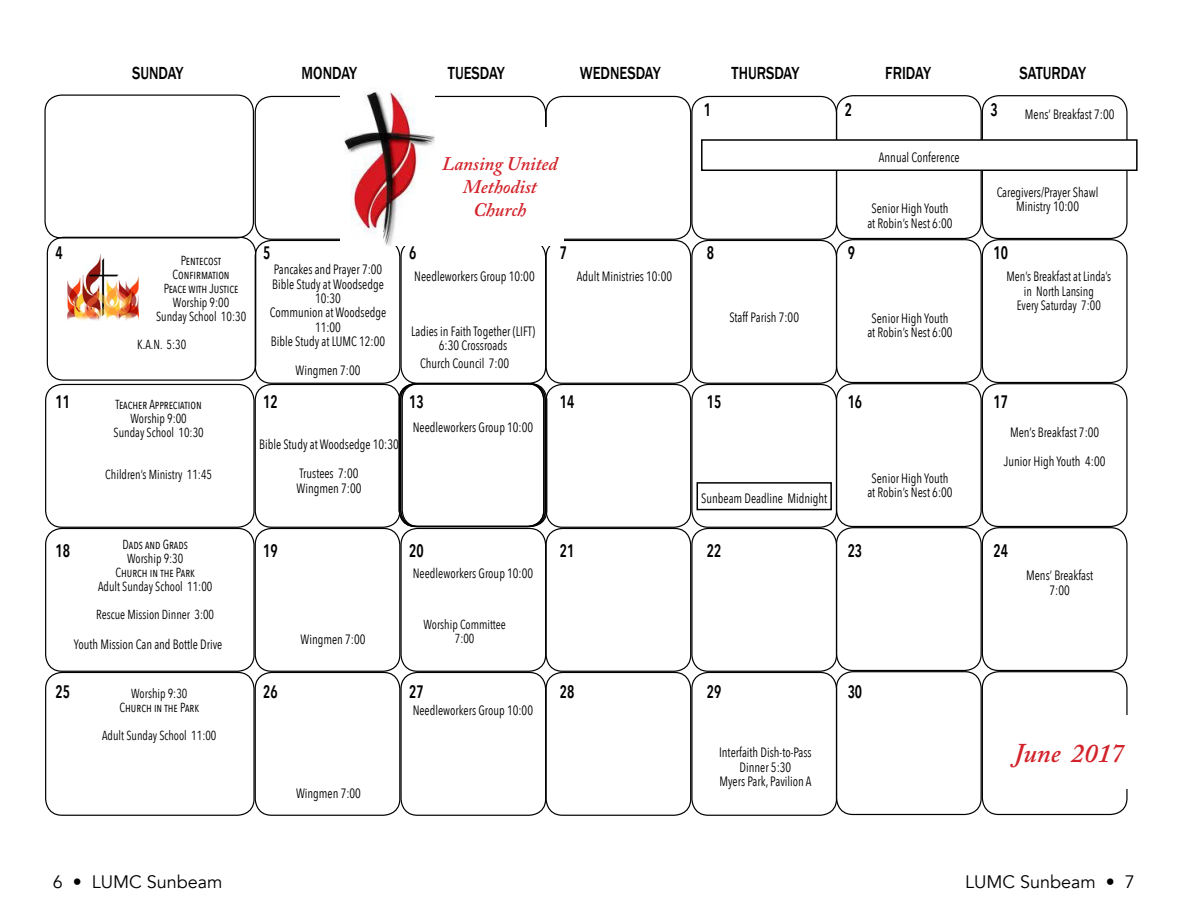
<style>
.page{position:relative;width:1188px;height:918px;background:#fff}
.page>*{position:absolute;margin:0;border:0;box-sizing:border-box;transform-origin:0 0}
.t1{font:italic 600 27px "Adobe Caslon Pro";color:#d2232a}
.t2{font:italic 600 19.2px/23px "Adobe Caslon Pro";color:#d2232a;text-align:center}
.t3{font:600 18px "Avenir Next Condensed";color:#000;scale:.81 1}
.t4{font:500 18px "Franklin Gothic";color:#000;scale:.81 1}
.t5{font:18px "Avenir";color:#000}
.t6{font:13.5px/14.4px "Avenir Next Condensed";color:#000;text-align:center;scale:.9 1}
.t7{font:13.5px/14.4px "Avenir Next Condensed";color:#000;text-align:center;scale:.87 1}
.t8{font:13.05px/14px "Avenir Next Condensed";color:#000;text-align:center;scale:.9 1}
</style>
<div class="page">
<div style="left:546px;top:672px;width:145px;height:144px;border:1px solid #000;border-radius:16px"></div>
<div style="left:691px;top:672px;width:146px;height:144px;border:1px solid #000;border-radius:16px"></div>
<div style="left:546px;top:528px;width:145px;height:144px;border:1px solid #000;border-radius:16px"></div>
<div style="left:691px;top:528px;width:146px;height:144px;border:1px solid #000;border-radius:16px"></div>
<div style="left:691px;top:384px;width:146px;height:144px;border:1px solid #000;border-radius:16px"></div>
<div style="left:546px;top:240px;width:145px;height:144px;border:1px solid #000;border-radius:16px"></div>
<div style="left:691px;top:240px;width:146px;height:144px;border:1px solid #000;border-radius:16px"></div>
<div style="left:546px;top:96px;width:145px;height:144px;border:1px solid #000;border-radius:16px"></div>
<div style="left:691px;top:96px;width:146px;height:144px;border:1px solid #000;border-radius:16px"></div>
<div style="left:836px;top:671px;width:146px;height:144px;border:1px solid #000;border-radius:16px"></div>
<div style="left:836px;top:527px;width:146px;height:144px;border:1px solid #000;border-radius:16px"></div>
<div style="left:836px;top:383px;width:146px;height:144px;border:1px solid #000;border-radius:16px"></div>
<div style="left:836px;top:239px;width:146px;height:144px;border:1px solid #000;border-radius:16px"></div>
<div style="left:836px;top:95px;width:146px;height:144px;border:1px solid #000;border-radius:16px"></div>
<div style="left:982px;top:671px;width:146px;height:144px;border:1px solid #000;border-radius:16px"></div>
<div style="left:982px;top:527px;width:146px;height:144px;border:1px solid #000;border-radius:16px"></div>
<div style="left:982px;top:383px;width:146px;height:144px;border:1px solid #000;border-radius:16px"></div>
<div style="left:982px;top:239px;width:146px;height:144px;border:1px solid #000;border-radius:16px"></div>
<div style="left:982px;top:95px;width:146px;height:144px;border:1px solid #000;border-radius:16px"></div>
<div style="left:45px;top:672px;width:210px;height:144px;border:1px solid #000;border-radius:16px"></div>
<div style="left:255px;top:672px;width:145px;height:144px;border:1px solid #000;border-radius:16px"></div>
<div style="left:400px;top:672px;width:146px;height:144px;border:1px solid #000;border-radius:16px"></div>
<div style="left:45px;top:528px;width:210px;height:144px;border:1px solid #000;border-radius:16px"></div>
<div style="left:255px;top:528px;width:145px;height:144px;border:1px solid #000;border-radius:16px"></div>
<div style="left:400px;top:528px;width:146px;height:144px;border:1px solid #000;border-radius:16px"></div>
<div style="left:45px;top:384px;width:210px;height:144px;border:1px solid #000;border-radius:16px"></div>
<div style="left:255px;top:384px;width:145px;height:144px;border:1px solid #000;border-radius:16px"></div>
<div style="left:399px;top:383px;width:145px;height:144px;border:1px solid #000;border-radius:16px"></div>
<div style="left:47px;top:237px;width:209px;height:144px;border:1px solid #000;border-radius:16px"></div>
<div style="left:255px;top:240px;width:145px;height:144px;border:1px solid #000;border-radius:16px"></div>
<div style="left:400px;top:240px;width:146px;height:144px;border:1px solid #000;border-radius:16px"></div>
<div style="left:44px;top:94px;width:210px;height:144px;border:1px solid #000;border-radius:16px"></div>
<div style="left:255px;top:96px;width:145px;height:144px;border:1px solid #000;border-radius:16px"></div>
<div style="left:546px;top:384px;width:145px;height:144px;border:1px solid #000;border-radius:16px"></div>
<img style="left:341px;top:91px;width:93px;height:155px">
<div style="left:435px;top:127px;width:129px;height:119px;background:#fff"></div>
<div style="left:1003px;top:715px;width:132px;height:73px;background:#fff"></div>
<div style="left:697px;top:482px;width:135px;height:28px;border:2px solid #000"></div>
<div style="left:702px;top:140px;width:435px;height:30px;background:#fff"></div>
<div style="left:701px;top:139px;width:437px;height:32px;border:2px solid #000"></div>
<img style="left:68px;top:255px;width:70px;height:65px">
<h3 class="t4" style="left:132px;top:61px;width:65px">SUNDAY</h3>
<h3 class="t4" style="left:302px;top:61px;width:70px">MONDAY</h3>
<h3 class="t4" style="left:448px;top:61px;width:72px">TUESDAY</h3>
<h3 class="t4" style="left:580px;top:61px;width:101px">WEDNESDAY</h3>
<h3 class="t4" style="left:732px;top:61px;width:85px">THURSDAY</h3>
<h3 class="t4" style="left:885px;top:61px;width:58px">FRIDAY</h3>
<h3 class="t4" style="left:1020px;top:61px;width:83px">SATURDAY</h3>
<h2 class="t2" style="left:442px;top:152px;width:117px">Lansing United<br>Methodist<br>Church</h2>
<h3 class="t3" style="left:704px;top:94px;width:10px">1</h3>
<h3 class="t3" style="left:845px;top:94px;width:11px">2</h3>
<h3 class="t3" style="left:991px;top:94px;width:10px">3</h3>
<p class="t6" style="left:879px;top:149px;width:91px">Annual Conference</p>
<p class="t6" style="left:1025px;top:106px;width:101px">Mens’ Breakfast 7:00</p>
<p class="t6" style="left:867px;top:201px;width:96px">Senior High Youth at Robin’s Nest 6:00</p>
<p class="t6" style="left:997px;top:184px;width:115px">Caregivers/Prayer Shawl<br>Ministry 10:00</p>
<h3 class="t3" style="left:56px;top:237px;width:11px">4</h3>
<h3 class="t3" style="left:263px;top:237px;width:11px">5</h3>
<h3 class="t3" style="left:409px;top:237px;width:10px">6</h3>
<h3 class="t3" style="left:560px;top:237px;width:10px">7</h3>
<h3 class="t3" style="left:707px;top:237px;width:10px">8</h3>
<h3 class="t3" style="left:848px;top:237px;width:10px">9</h3>
<h3 class="t3" style="left:993px;top:237px;width:19px">10</h3>
<p class="t8" style="left:156px;top:253px;width:102px">Pentecost<br>Confirmation<br>Peace with Justice<br>Worship 9:00<br>Sunday School 10:30</p>
<p class="t8" style="left:137px;top:337px;width:56px">K.A.N. 5:30</p>
<p class="t6" style="left:270px;top:262px;width:131px">Pancakes and Prayer 7:00<br>Bible Study at Woodsedge<br>10:30<br>Communion at Woodsedge<br>11:00<br>Bible Study at LUMC 12:00</p>
<p class="t6" style="left:296px;top:363px;width:74px">Wingmen 7:00</p>
<p class="t6" style="left:414px;top:268px;width:135px">Needleworkers Group 10:00</p>
<p class="t6" style="left:577px;top:268px;width:107px">Adult Ministries 10:00</p>
<p class="t7" style="left:1007px;top:269px;width:122px">Men’s Breakfast at Linda’s in North Lansing<br>Every Saturday 7:00</p>
<p class="t6" style="left:729px;top:310px;width:79px">Staff Parish 7:00</p>
<p class="t6" style="left:867px;top:310px;width:96px">Senior High Youth at Robin’s Nest 6:00</p>
<p class="t6" style="left:411px;top:323px;width:139px">Ladies in Faith Together (LIFT)<br>6:30 Crossroads</p>
<p class="t6" style="left:420px;top:356px;width:101px">Church Council 7:00</p>
<h3 class="t3" style="left:56px;top:386px;width:20px">11</h3>
<h3 class="t3" style="left:263px;top:386px;width:20px">12</h3>
<h3 class="t3" style="left:409px;top:386px;width:19px">13</h3>
<h3 class="t3" style="left:560px;top:386px;width:20px">14</h3>
<h3 class="t3" style="left:707px;top:386px;width:20px">15</h3>
<h3 class="t3" style="left:848px;top:386px;width:19px">16</h3>
<h3 class="t3" style="left:993px;top:386px;width:19px">17</h3>
<p class="t8" style="left:114px;top:397px;width:102px">Teacher Appreciation<br>Worship 9:00<br>Sunday School 10:30</p>
<p class="t8" style="left:105px;top:467px;width:120px">Children’s Ministry 11:45</p>
<p class="t6" style="left:413px;top:420px;width:135px">Needleworkers Group 10:00</p>
<p class="t6" style="left:1004px;top:417px;width:114px;line-height:28.8px">Men’s Breakfast 7:00<br>Junior High Youth 4:00</p>
<p class="t6" style="left:259px;top:430px;width:157px;line-height:28.8px">Bible Study at Woodsedge 10:30<br>Trustees 7:00</p>
<p class="t6" style="left:297px;top:480px;width:74px">Wingmen 7:00</p>
<p class="t6" style="left:867px;top:470px;width:96px">Senior High Youth at Robin’s Nest 6:00</p>
<p class="t6" style="left:701px;top:490px;width:141px">Sunbeam Deadline Midnight</p>
<p class="t8" style="left:98px;top:537px;width:129px">Dads and Grads<br>Worship 9:30<br>Church in the Park<br>Adult Sunday School 11:00</p>
<p class="t8" style="left:96px;top:607px;width:133px">Rescue Mission Dinner 3:00</p>
<h3 class="t3" style="left:56px;top:535px;width:20px">18</h3>
<h3 class="t3" style="left:263px;top:535px;width:20px">19</h3>
<h3 class="t3" style="left:409px;top:535px;width:19px">20</h3>
<h3 class="t3" style="left:560px;top:535px;width:20px">21</h3>
<h3 class="t3" style="left:707px;top:535px;width:20px">22</h3>
<h3 class="t3" style="left:848px;top:535px;width:19px">23</h3>
<h3 class="t3" style="left:993px;top:535px;width:19px">24</h3>
<p class="t6" style="left:413px;top:565px;width:135px">Needleworkers Group 10:00</p>
<p class="t8" style="left:423px;top:617px;width:93px">Worship Committee<br>7:00</p>
<p class="t6" style="left:301px;top:632px;width:74px">Wingmen 7:00</p>
<p class="t6" style="left:74px;top:636px;width:167px">Youth Mission Can and Bottle Drive</p>
<p class="t6" style="left:1026px;top:568px;width:76px">Mens’ Breakfast<br>7:00</p>
<h3 class="t3" style="left:56px;top:677px;width:20px">25</h3>
<h3 class="t3" style="left:263px;top:677px;width:20px">26</h3>
<h3 class="t3" style="left:409px;top:677px;width:19px">27</h3>
<h3 class="t3" style="left:560px;top:677px;width:20px">28</h3>
<h3 class="t3" style="left:707px;top:677px;width:20px">29</h3>
<h3 class="t3" style="left:848px;top:677px;width:19px">30</h3>
<p class="t8" style="left:120px;top:686px;width:90px">Worship 9:30<br>Church in the Park</p>
<p class="t8" style="left:102px;top:728px;width:129px">Adult Sunday School 11:00</p>
<p class="t6" style="left:413px;top:703px;width:135px">Needleworkers Group 10:00</p>
<p class="t6" style="left:296px;top:785px;width:74px">Wingmen 7:00</p>
<p class="t6" style="left:719px;top:745px;width:104px">Interfaith Dish-to-Pass<br>Dinner 5:30<br>Myers Park, Pavilion A</p>
<h1 class="t1" style="left:1014px;top:737px;width:112px">June 2017</h1>
<h3 class="t5" style="left:53px;top:871px;width:171px">6 • LUMC Sunbeam</h3>
<h3 class="t5" style="left:965px;top:871px;width:171px">LUMC Sunbeam • 7</h3>
</div>
